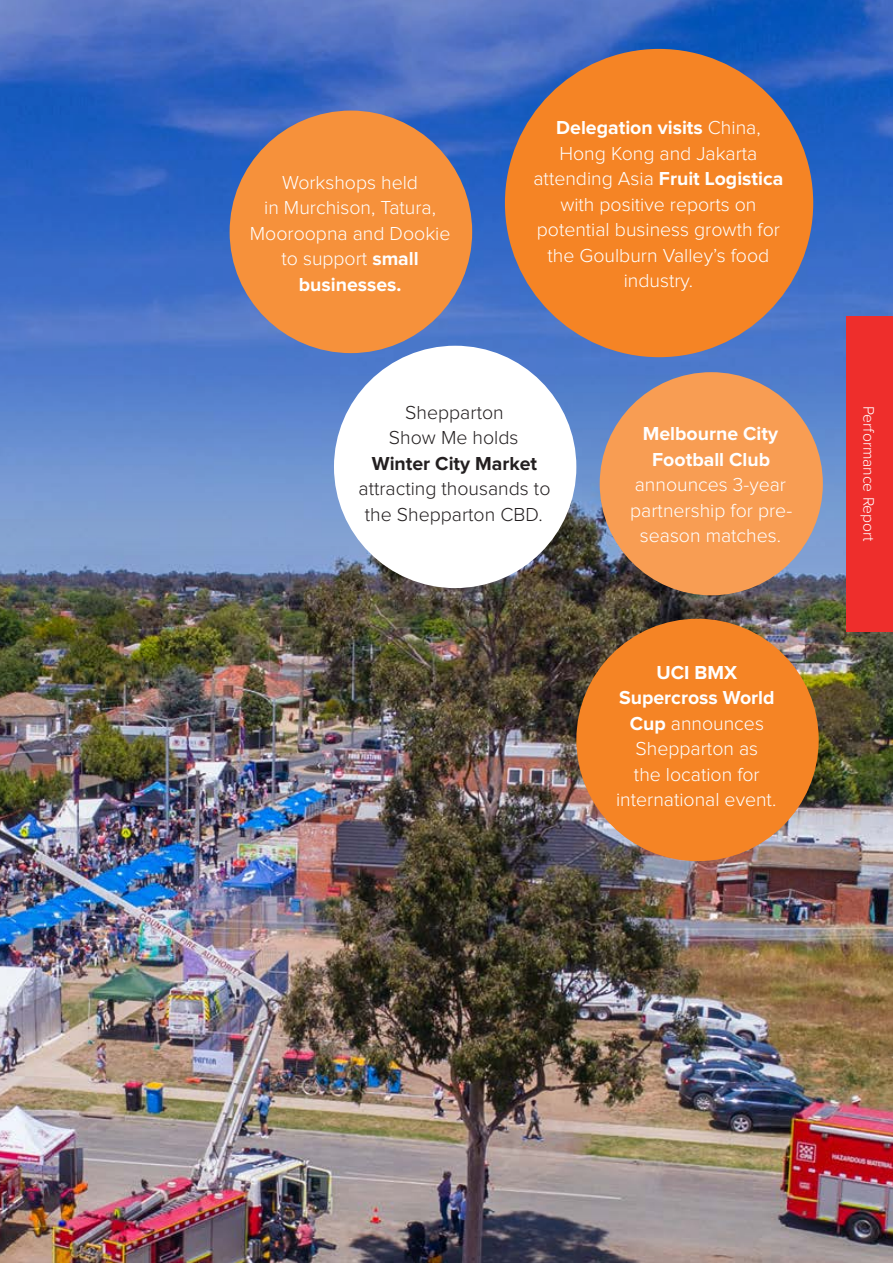
<style>
.page{position:relative;width:893px;height:1263px;background:#fff}
.page>*{position:absolute;margin:0;border:0;box-sizing:border-box;transform-origin:0 0}
.body_bubble{font:300 19.5px/25.5px "Proxima Nova";color:#fff;text-align:center}
.body_bubble-2{font:300 19.5px/25.5px "Proxima Nova";color:#231f20;text-align:center}
.Body{font:300 15.75px "Proxima Nova";color:#fff}
.s1{font-weight:700}
</style>
<div class="page">
<img style="left:0;top:619px;width:893px;height:644px">
<svg style="left:0;top:0;width:893px;height:619px;background:#4a71b7"></svg>
<div style="left:505px;top:49px;width:308px;height:308px;background:#f58425;border-radius:50%"></div>
<div style="left:334px;top:346px;width:242px;height:242px;background:#fff;border-radius:50%"></div>
<div style="left:600px;top:372px;width:223px;height:223px;background:#f89d53;border-radius:50%"></div>
<div style="left:230px;top:111px;width:242px;height:242px;background:#f6913b;border-radius:50%"></div>
<div style="left:576px;top:619px;width:243px;height:242px;background:#f58425;border-radius:50%"></div>
<div style="left:846px;top:316px;width:47px;height:315px;background:#ee2e2c"></div>
<p class="body_bubble" style="left:250px;top:170px;width:202px">Workshops held<br>in Murchison, Tatura,<br>Mooroopna and Dookie to support <span class="s1">small businesses.</span></p>
<p class="body_bubble" style="left:533px;top:116px;width:251px"><span class="s1">Delegation visits</span> China,<br>Hong Kong and Jakarta attending Asia <span class="s1">Fruit Logistica </span>with positive reports on potential business growth for the Goulburn Valley’s food industry.</p>
<p class="body_bubble-2" style="left:358px;top:400px;width:193px">Shepparton<br>Show Me holds<br><span class="s1">Winter City Market </span>attracting thousands to the Shepparton CBD.</p>
<p class="body_bubble" style="left:630px;top:422px;width:163px"><span class="s1">Melbourne City<br>Football Club </span>announces 3-year partnership for pre&shy;season matches.</p>
<p class="body_bubble" style="left:616px;top:660px;width:162px"><span class="s1">UCI BMX<br>Supercross World<br>Cup</span> announces<br>Shepparton as<br>the location for international event.</p>
<p class="Body" style="left:876px;top:406px;width:137px;rotate:90deg">Performance Report</p>
</div>
